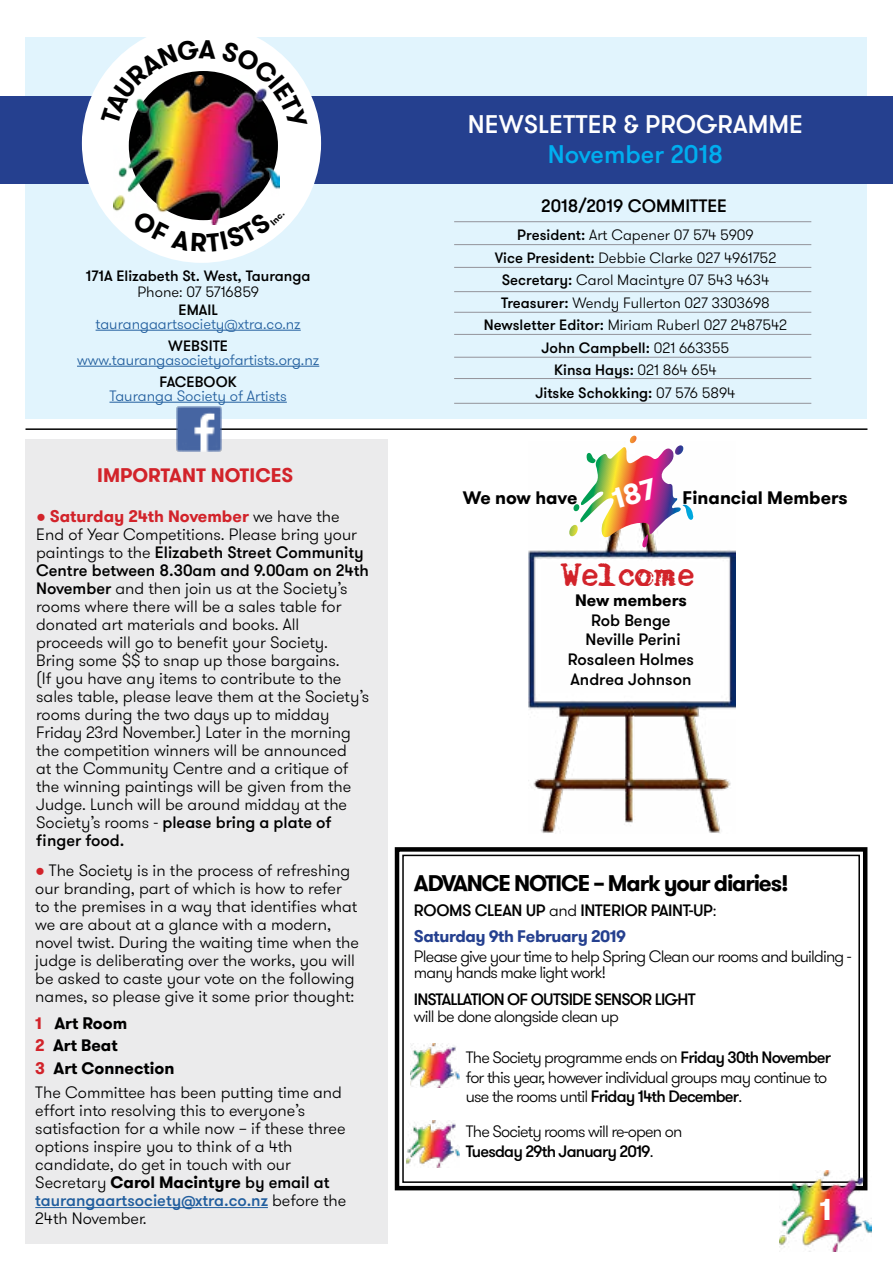
<style>
.page{position:relative;width:893px;height:1263px;background:#fff}
.page>*{position:absolute;margin:0;border:0;box-sizing:border-box;transform-origin:0 0}
.t1{font:700 30px "GT Walsheim";color:#fff}
.t2{font:28.5px "Adler";color:#d2232a}
.t3{font:500 25.5px "GT Walsheim";color:#fff}
.t4{font:500 25.5px "GT Walsheim";color:#00aeef}
.t5{font:700 22.5px "GT Walsheim";letter-spacing:-.05em;color:#000}
.t6{font:700 19.5px "GT Walsheim";color:#d2232a}
.t7{font:700 18px "GT Walsheim";color:#000}
.t8{font:500 18px "GT Walsheim";color:#000}
.t9{font:300 16.5px/18px "GT Walsheim";color:#000}
.t10{font:300 16.5px/19.8px "GT Walsheim";letter-spacing:-.05em;color:#000}
.t11{font:500 16.5px/25.5px "GT Walsheim";letter-spacing:-.025em;color:#000}
.t12{font:500 16.5px/19.8px "GT Walsheim";color:#000;text-align:center}
.t13{font:700 16.5px/22.5px "GT Walsheim";color:#000}
.t14{font:500 16.5px "GT Walsheim";letter-spacing:-.05em;color:#000}
.t15{font:300 15px/22.5px "GT Walsheim";color:#000;text-align:center}
.t16{font:300 15px "GT Walsheim";color:#215e9e}
.t17{font:500 15px "GT Walsheim";color:#000}
.s1{font-family:"Arial";font-weight:400;color:#d2232a}
.s2{font-weight:700;color:#d2232a}
.s3{font-weight:500}
.s4{color:#d2232a}
.s5{font-weight:700}
.s6{font-weight:500;color:#215e9e}
.s7{font-weight:300}
.s8{font-weight:700;color:#25408f}
</style>
<div class="page">
<img style="left:529px;top:548px;width:207px;height:285px">
<div style="left:26px;top:439px;width:362px;height:805px;background:#ebebec"></div>
<div style="left:26px;top:37px;width:841px;height:382px;background:#e1f4fd"></div>
<div style="left:0;top:97px;width:893px;height:87px;background:#25408f"></div>
<div style="left:82px;top:24px;width:239px;height:239px;background:#fff;border-radius:50%"></div>
<hr style="left:26px;top:428px;width:841px;height:2px;background:#000">
<hr style="left:96px;top:330px;width:205px;height:1px;background:#215e9e">
<hr style="left:77px;top:366px;width:242px;height:1px;background:#215e9e">
<hr style="left:109px;top:402px;width:178px;height:1px;background:#215e9e">
<hr style="left:454px;top:244px;width:357px;height:1px;background:#93939a">
<hr style="left:454px;top:221px;width:357px;height:1px;background:#93939a">
<hr style="left:454px;top:267px;width:357px;height:1px;background:#93939a">
<hr style="left:454px;top:291px;width:357px;height:1px;background:#93939a">
<hr style="left:454px;top:312px;width:357px;height:1px;background:#93939a">
<hr style="left:454px;top:334px;width:357px;height:1px;background:#93939a">
<hr style="left:454px;top:357px;width:357px;height:1px;background:#93939a">
<hr style="left:454px;top:378px;width:357px;height:1px;background:#93939a">
<hr style="left:454px;top:403px;width:357px;height:1px;background:#93939a">
<img style="left:113px;top:129px;width:166px;height:82px">
<img style="left:177px;top:407px;width:44px;height:45px">
<hr style="left:35px;top:1207px;width:233px;height:1px;background:#215e9e">
<svg style="left:394px;top:847px;width:474px;height:344px"></svg>
<div style="left:402px;top:855px;width:458px;height:328px;border:2px solid #000"></div>
<img style="left:780px;top:1170px;width:92px;height:81px">
<svg style="left:102px;top:39px;width:204px;height:90px"></svg>
<svg style="left:132px;top:209px;width:147px;height:43px"></svg>
<svg style="left:569px;top:436px;width:125px;height:112px"></svg>
<p class="t17" style="left:86px;top:266px;width:226px">171A Elizabeth St. West, Tauranga</p>
<p class="t15" style="left:137px;top:281px;width:123px">Phone: 07 5716859</p>
<p class="t17" style="left:178px;top:300px;width:41px">EMAIL</p>
<p class="t16" style="left:96px;top:314px;width:207px">taurangaartsociety@xtra.co.nz</p>
<p class="t17" style="left:168px;top:336px;width:61px">WEBSITE</p>
<p class="t16" style="left:77px;top:350px;width:244px">www.taurangasocietyofartists.org.nz</p>
<p class="t17" style="left:160px;top:372px;width:79px">FACEBOOK</p>
<p class="t16" style="left:110px;top:386px;width:179px">Tauranga Society of Artists</p>
<p class="t6" style="left:97px;top:463px;width:198px">IMPORTANT NOTICES</p>
<p class="t9" style="left:36px;top:508px;width:335px"><span class="s1">●</span> <span class="s2">Saturday 24th November</span> we have the End of Year Competitions. Please bring your paintings to the <span class="s3">Elizabeth Street Community Centre between 8.30am and 9.00am on 24th November</span> and then join us at the Society’s rooms where there will be a sales table for donated art materials and books. All proceeds will go to benefit your Society.<br>Bring some $$ to snap up those bargains.<br>(If you have any items to contribute to the sales table, please leave them at the Society’s rooms during the two days up to midday Friday 23rd November.) Later in the morning the competition winners will be announced<br>at the Community Centre and a critique of the winning paintings will be given from the Judge. Lunch will be around midday at the Society’s rooms - <span class="s3">please bring a plate of finger food.</span></p>
<p class="t9" style="left:35px;top:861px;width:325px"><span class="s1">●</span> The Society is in the process of refreshing our branding, part of which is how to refer to the premises in a way that identifies what we are about at a glance with a modern, novel twist. During the waiting time when the judge is deliberating over the works, you will be asked to caste your vote on the following names, so please give it some prior thought:</p>
<p class="t13" style="left:35px;top:1012px;width:141px"><span class="s4">1</span> Art Room<br><span class="s4">2</span> Art Beat<br><span class="s4">3</span> Art Connection</p>
<p class="t9" style="left:35px;top:1083px;width:313px">The Committee has been putting time and effort into resolving this to everyone’s satisfaction for a while now – if these three options inspire you to think of a 4th candidate, do get in touch with our Secretary <span class="s5">Carol Macintyre</span> <span class="s3">by email at </span><span class="s6">taurangaartsociety@xtra.co.nz</span> before the 24th November.</p>
<h3 class="t3" style="left:468px;top:108px;width:337px">NEWSLETTER &amp; PROGRAMME</h3>
<h3 class="t4" style="left:548px;top:138px;width:177px">November 2018</h3>
<p class="t8" style="left:541px;top:194px;width:187px">2018/2019 COMMITTEE</p>
<p class="t15" style="left:484px;top:224px;width:305px"><span class="s3">President:</span> Art Capener 07 574 5909<br><span class="s3">Vice President:</span> Debbie Clarke 027 4961752<br><span class="s3">Secretary:</span> Carol Macintyre 07 543 4634<br><span class="s3">Treasurer:</span> Wendy Fullerton 027 3303698<br><span class="s3">Newsletter Editor:</span> Miriam Ruberl 027 2487542<br><span class="s3">John Campbell:</span> 021 663355<br><span class="s3">Kinsa Hays:</span> 021 864 654<br><span class="s3">Jitske Schokking:</span> 07 576 5894</p>
<p class="t7" style="left:463px;top:485px;width:116px">We now have</p>
<p class="t7" style="left:683px;top:485px;width:166px">Financial Members</p>
<h2 class="t2" style="left:561px;top:563px;width:135px">Welcome</h2>
<p class="t13" style="left:575px;top:589px;width:113px">New members</p>
<p class="t12" style="left:568px;top:610px;width:128px">Rob Benge<br>Neville Perini<br>Rosaleen Holmes<br>Andrea Johnson</p>
<h3 class="t5" style="left:414px;top:868px;width:376px">ADVANCE NOTICE – Mark your diaries!</h3>
<p class="t11" style="left:414px;top:898px;width:304px">ROOMS CLEAN UP <span class="s7">and</span> INTERIOR PAINT-UP<span class="s7">:<br></span><span class="s8">Saturday 9th February 2019</span></p>
<p class="t10" style="left:414px;top:948px;width:439px;line-height:16.5px">Please give your time to help Spring Clean our rooms and building - many hands make light work!</p>
<p class="t14" style="left:414px;top:989px;width:283px">INSTALLATION OF OUTSIDE SENSOR LIGHT</p>
<p class="t10" style="left:414px;top:1006px;width:206px">will be done alongside clean up</p>
<p class="t10" style="left:466px;top:1047px;width:367px">The Society programme ends on <span class="s3">Friday 30th November </span>for this year, however individual groups may continue to use the rooms until <span class="s3">Friday 14th December</span>.</p>
<p class="t10" style="left:466px;top:1122px;width:218px">The Society rooms will re-open on<br><span class="s3">Tuesday 29th January 2019</span>.</p>
<h1 class="t1" style="left:819px;top:1190px;width:14px">1</h1>
</div>
